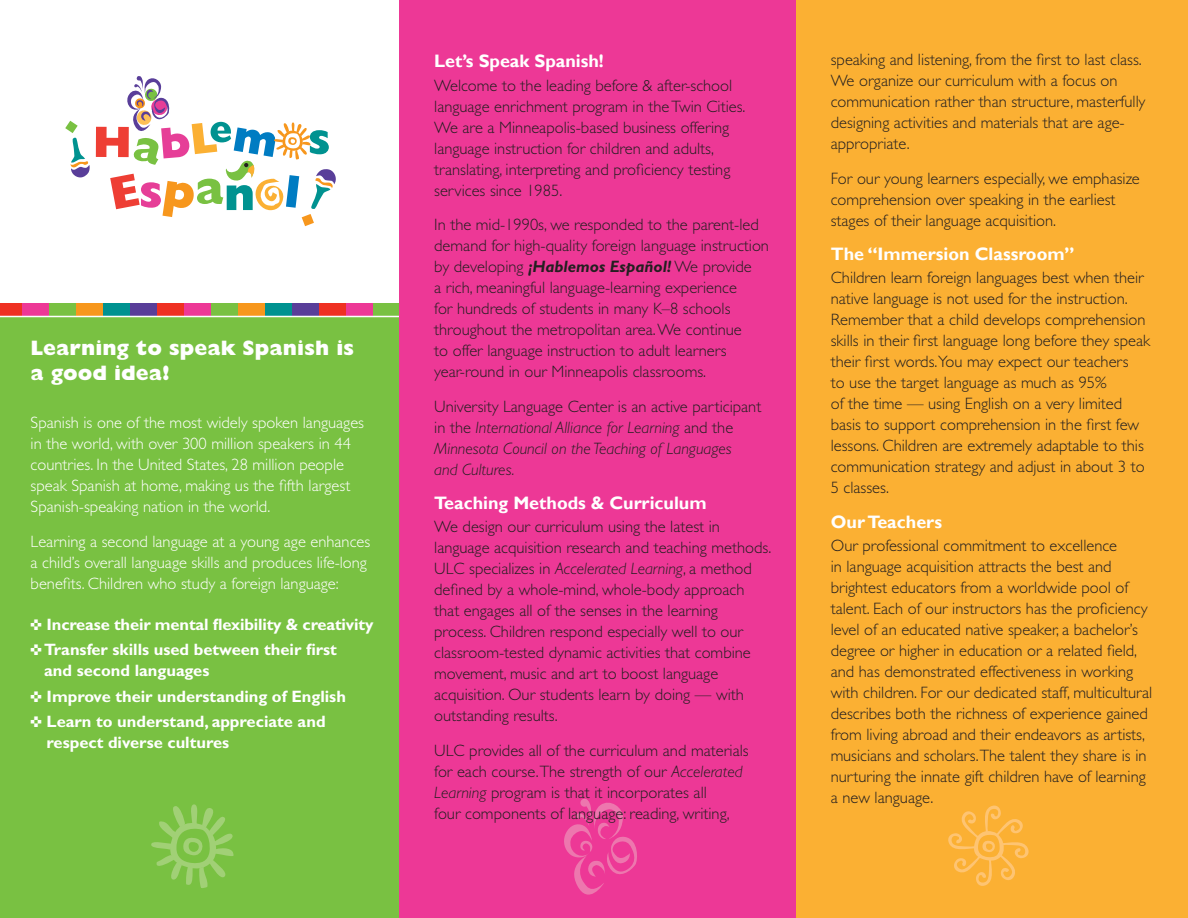
<style>
.page{position:relative;width:1188px;height:918px;background:#fff}
.page>*{position:absolute;margin:0;border:0;box-sizing:border-box;transform-origin:0 0}
.t1{font:800 21px/25.2px "Gill Sans Std";letter-spacing:.005em;color:#fff}
.t2{font:700 18px "Gill Sans";color:#fff}
.t3{font:300 16.5px/21px "Gill Sans Std";color:#231f20}
.body_copy{font:300 16.5px/21px "Gill Sans Std";color:#fff}
.body_copy-2{font:700 16.5px/21px "Gill Sans Std";color:#fff}
.t4{font:italic 300 16.5px/21px "Gill Sans Std";color:#231f20}
.s1{font-weight:700;font-style:italic}
.s2{font-style:normal}
.s3{font-style:italic}
</style>
<div class="page">
<div style="left:796px;top:0;width:392px;height:918px;background:#fbb033"></div>
<div style="left:0;top:313px;width:399px;height:605px;background:#79c142"></div>
<div style="left:130px;top:303px;width:27px;height:13px;background:#593e99"></div>
<div style="left:157px;top:303px;width:27px;height:13px;background:#ef3122"></div>
<div style="left:184px;top:303px;width:27px;height:13px;background:#ed3896"></div>
<div style="left:238px;top:303px;width:27px;height:13px;background:#f7971d"></div>
<div style="left:265px;top:303px;width:27px;height:13px;background:#009290"></div>
<div style="left:211px;top:303px;width:27px;height:13px;background:#79c142"></div>
<div style="left:319px;top:303px;width:27px;height:13px;background:#ef3122"></div>
<div style="left:346px;top:303px;width:27px;height:13px;background:#ed3896"></div>
<div style="left:373px;top:303px;width:27px;height:13px;background:#79c142"></div>
<div style="left:0;top:303px;width:22px;height:13px;background:#ef3122"></div>
<div style="left:22px;top:303px;width:27px;height:13px;background:#ed3896"></div>
<div style="left:76px;top:303px;width:27px;height:13px;background:#f7971d"></div>
<div style="left:103px;top:303px;width:27px;height:13px;background:#009290"></div>
<div style="left:49px;top:303px;width:27px;height:13px;background:#79c142"></div>
<div style="left:292px;top:303px;width:27px;height:13px;background:#593e99"></div>
<hr style="left:0;top:316px;width:399px;height:1px;background:#fff">
<svg style="left:96px;top:76px;width:240px;height:150px"></svg>
<svg style="left:65px;top:121px;width:25px;height:57px"></svg>
<svg style="left:151px;top:804px;width:83px;height:84px"></svg>
<svg style="left:948px;top:805px;width:81px;height:81px"></svg>
<div style="left:399px;top:0;width:397px;height:918px;background:#ed3896"></div>
<svg style="left:564px;top:798px;width:73px;height:97px"></svg>
<p class="t1" style="left:31px;top:336px;width:325px">Learning to speak Spanish is a good idea!</p>
<p class="body_copy" style="left:31px;top:413px;width:335px">Spanish is one of the most widely spoken languages in the world, with over 300 million speakers in 44 countries. In the United States, 28 million people speak Spanish at home, making us the fifth largest Spanish-speaking nation in the world.</p>
<p class="body_copy" style="left:31px;top:531px;width:341px">Learning a second language at a young age enhances a child’s overall language skills and produces life-long benefits. Children who study a foreign language:</p>
<p class="body_copy-2" style="left:47px;top:614px;width:328px">Increase their mental flexibility &amp; creativity</p>
<p class="body_copy-2" style="left:44px;top:639px;width:294px">Transfer skills used between their first and second languages</p>
<p class="body_copy-2" style="left:47px;top:686px;width:301px">Improve their understanding of English</p>
<p class="body_copy-2" style="left:47px;top:711px;width:281px">Learn to understand, appreciate and respect diverse cultures</p>
<p class="t2" style="left:434px;top:51px;width:171px">Let’s Speak Spanish!</p>
<p class="t3" style="left:434px;top:75px;width:313px">Welcome to the leading before &amp; after-school language enrichment program in the Twin Cities.<br>We are a Minneapolis-based business offering language instruction for children and adults, translating, interpreting and proficiency testing services since 1985.</p>
<p class="t3" style="left:434px;top:214px;width:336px">In the mid-1990s, we responded to the parent-led demand for high-quality foreign language instruction by developing <span class="s1">¡Hablemos Español!</span> We provide<br>a rich, meaningful language-learning experience<br>for hundreds of students in many K–8 schools throughout the metropolitan area. We continue<br>to offer language instruction to adult learners year-round in our Minneapolis classrooms.</p>
<p class="t4" style="left:434px;top:396px;width:329px"><span class="s2">University Language Center is an active participant in the</span> International Alliance for Learning <span class="s2">and the </span>Minnesota Council on the Teaching of Languages<br>and Cultures.</p>
<p class="t2" style="left:434px;top:492px;width:274px">Teaching Methods &amp; Curriculum</p>
<p class="t3" style="left:434px;top:516px;width:339px">We design our curriculum using the latest in language acquisition research and teaching methods.<br>ULC specializes in <span class="s3">Accelerated Learning</span>, a method defined by a whole-mind, whole-body approach that engages all of the senses in the learning process. Children respond especially well to our classroom-tested dynamic activities that combine movement, music and art to boost language acquisition. Our students learn by doing — with outstanding results.</p>
<p class="t3" style="left:434px;top:740px;width:316px">ULC provides all of the curriculum and materials for each course.The strength of our <span class="s3">Accelerated Learning</span> program is that it incorporates all<br>four components of language: reading, writing,</p>
<p class="t3" style="left:831px;top:49px;width:316px">speaking and listening, from the first to last class.<br>We organize our curriculum with a focus on communication rather than structure, masterfully designing activities and materials that are age&shy;appropriate.</p>
<p class="t3" style="left:831px;top:168px;width:311px">For our young learners especially, we emphasize comprehension over speaking in the earliest stages of their language acquisition.</p>
<p class="t2" style="left:831px;top:243px;width:245px">The “Immersion Classroom”</p>
<p class="t3" style="left:831px;top:268px;width:321px">Children learn foreign languages best when their native language is not used for the instruction.<br>Remember that a child develops comprehension skills in their first language long before they speak their first words.You may expect our teachers<br>to use the target language as much as 95%<br>of the time — using English on a very limited basis to support comprehension in the first few lessons. Children are extremely adaptable to this communication strategy and adjust in about 3 to 5 classes.</p>
<p class="t2" style="left:831px;top:511px;width:113px">Our Teachers</p>
<p class="t3" style="left:831px;top:535px;width:323px">Our professional commitment to excellence<br>in language acquisition attracts the best and brightest educators from a worldwide pool of talent. Each of our instructors has the proficiency level of an educated native speaker, a bachelor’s degree or higher in education or a related field, and has demonstrated effectiveness in working with children. For our dedicated staff, multicultural describes both the richness of experience gained from living abroad and their endeavors as artists, musicians and scholars.The talent they share is in nurturing the innate gift children have of learning a new language.</p>
</div>
